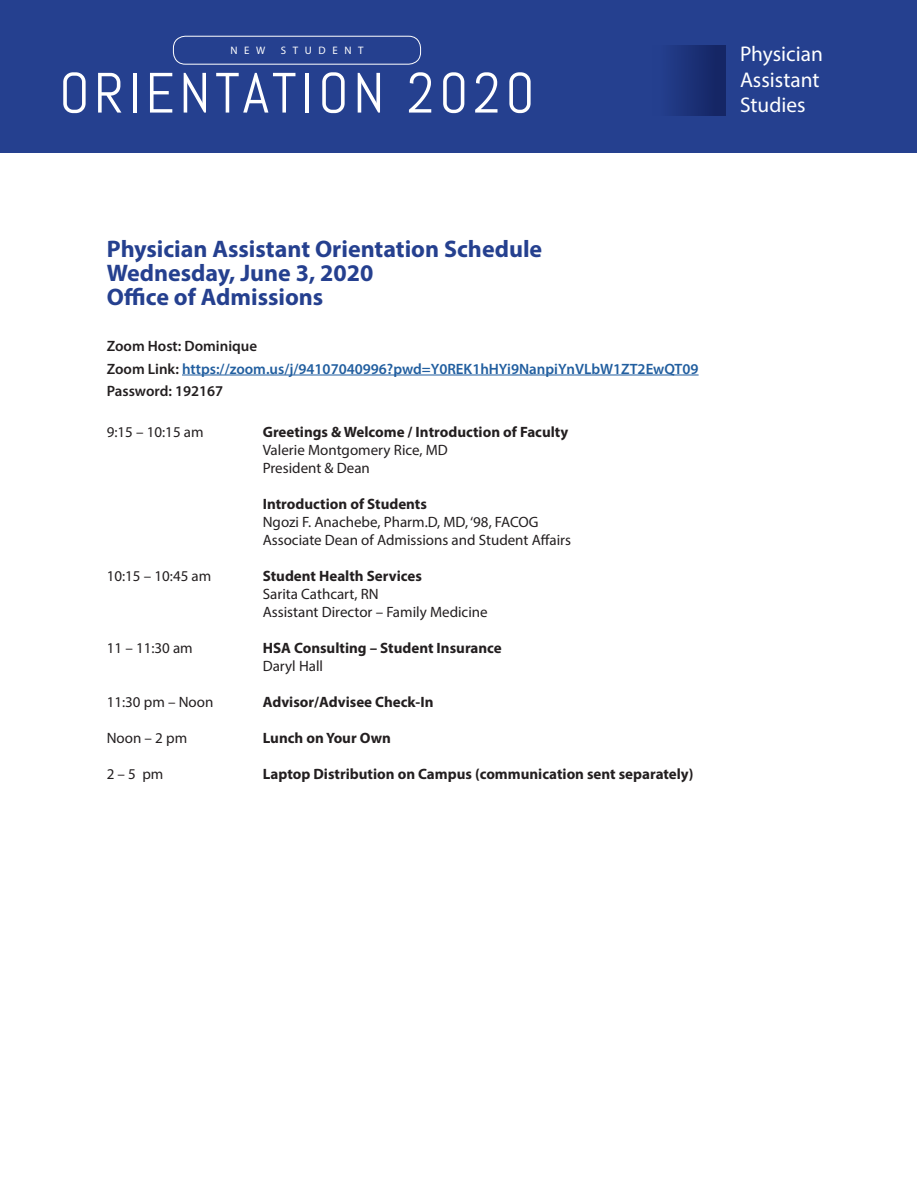
<style>
.page{position:relative;width:918px;height:1188px;background:#fff}
.page>*{position:absolute;margin:0;border:0;box-sizing:border-box;transform-origin:0 0}
.t1{font:56.7px "Abel";letter-spacing:.08em;color:#fff}
.Orientation_subhead{font:700 24px "Myriad Pro";color:#25408f}
.t2{font:21.3px "Myriad Pro";color:#fff}
.Schedule{font:15px "Myriad Pro";color:#231f20}
.Schedule-2{font:700 15px "Myriad Pro";color:#231f20}
.Name{font:600 15px "Myriad Pro";color:#215e9f}
.Name-2{font:600 15px "Myriad Pro";color:#231f20}
.t3{font:10.8px "Myriad Pro";letter-spacing:.61em;color:#fff}
.s1{color:#231f20}
</style>
<div class="page">
<div style="left:1px;top:0;width:916px;height:153px;background:#25408f"></div>
<div style="left:652px;top:45px;width:74px;height:71px;background:linear-gradient(to right,#254191,#132361)"></div>
<div style="left:173px;top:36px;width:248px;height:28px;border:1px solid #fff;border-radius:12px"></div>
<hr style="left:182px;top:375px;width:517px;height:1px;background:#215e9f">
<p class="t3" style="left:230px;top:44px;width:37px">NEW</p>
<p class="t3" style="left:281px;top:44px;width:84px">STUDENT</p>
<p class="t1" style="left:59px;top:57px;width:477px">ORIENTATION 2020</p>
<p class="t2" style="left:740px;top:41px;width:84px">Physician</p>
<p class="t2" style="left:740px;top:66px;width:81px">Assistant</p>
<p class="t2" style="left:740px;top:92px;width:67px">Studies</p>
<p class="Orientation_subhead" style="left:107px;top:233px;width:437px">Physician Assistant Orientation Schedule</p>
<p class="Orientation_subhead" style="left:107px;top:257px;width:268px">Wednesday, June 3, 2020</p>
<p class="Orientation_subhead" style="left:107px;top:281px;width:218px">Office of Admissions</p>
<p class="Name-2" style="left:107px;top:336px;width:152px">Zoom Host: Dominique</p>
<p class="Name" style="left:107px;top:359px;width:593px"><span class="s1">Zoom Link:</span> https://zoom.us/j/94107040996?pwd=Y0REK1hHYi9NanpiYnVLbW1ZT2EwQT09</p>
<p class="Name-2" style="left:107px;top:381px;width:118px">Password: 192167</p>
<p class="Schedule" style="left:107px;top:422px;width:98px">9:15 – 10:15 am</p>
<p class="Schedule-2" style="left:263px;top:422px;width:307px">Greetings &amp; Welcome / Introduction of Faculty</p>
<p class="Schedule" style="left:263px;top:440px;width:187px">Valerie Montgomery Rice, MD</p>
<p class="Schedule" style="left:263px;top:458px;width:109px">President &amp; Dean</p>
<p class="Schedule-2" style="left:263px;top:494px;width:166px">Introduction of Students</p>
<p class="Schedule" style="left:263px;top:512px;width:277px">Ngozi F. Anachebe, Pharm.D, MD, ‘98, FACOG</p>
<p class="Schedule" style="left:263px;top:530px;width:310px">Associate Dean of Admissions and Student Affairs</p>
<p class="Schedule" style="left:107px;top:566px;width:106px">10:15 – 10:45 am</p>
<p class="Schedule-2" style="left:263px;top:566px;width:161px">Student Health Services</p>
<p class="Schedule" style="left:263px;top:584px;width:117px">Sarita Cathcart, RN</p>
<p class="Schedule" style="left:263px;top:602px;width:226px">Assistant Director – Family Medicine</p>
<p class="Schedule" style="left:107px;top:638px;width:88px">11 – 11:30 am</p>
<p class="Schedule-2" style="left:263px;top:638px;width:241px">HSA Consulting – Student Insurance</p>
<p class="Schedule" style="left:263px;top:656px;width:62px">Daryl Hall</p>
<p class="Schedule" style="left:107px;top:692px;width:108px">11:30 pm – Noon</p>
<p class="Schedule-2" style="left:263px;top:692px;width:172px">Advisor/Advisee Check-In</p>
<p class="Schedule" style="left:107px;top:728px;width:82px">Noon – 2 pm</p>
<p class="Schedule-2" style="left:263px;top:728px;width:130px">Lunch on Your Own</p>
<p class="Schedule" style="left:107px;top:764px;width:58px">2 – 5 pm</p>
<p class="Schedule-2" style="left:263px;top:764px;width:432px">Laptop Distribution on Campus (communication sent separately)</p>
</div>
